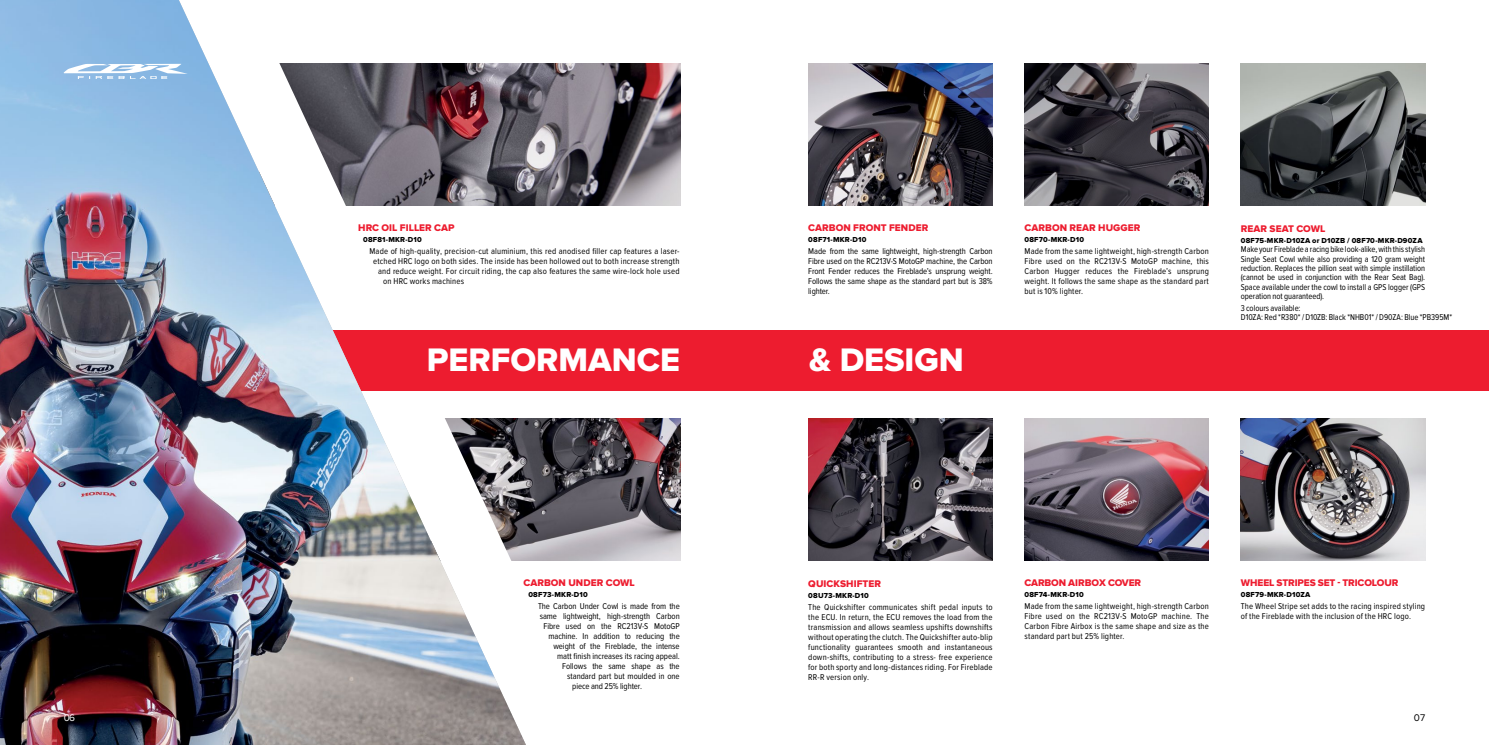
<style>
.page{position:relative;width:1489px;height:745px;background:#fff}
.page>*{position:absolute;margin:0;border:0;box-sizing:border-box;transform-origin:0 0}
.t1{font:800 33.75px "Proxima Nova";color:#fff}
.t2{font:800 10px "Proxima Nova";letter-spacing:.005em;color:#ed1c2f}
.t3{font:800 10px "Proxima Nova";letter-spacing:-.015em;color:#ed1c2f}
.t4{font:10px "Proxima Nova";color:#fff}
.t5{font:10px "Proxima Nova";color:#000}
.t6{font:condensed 8.75px/10px "Proxima Nova";letter-spacing:.015em;color:#000;text-align:justify}
.t7{font:condensed 8.75px/9.4px "Proxima Nova";letter-spacing:-.005em;color:#000}
.t8{font:800 7.5px "Proxima Nova";letter-spacing:.025em;color:#000}
</style>
<div class="page">
<img style="left:597px;top:418px;width:83px;height:142px">
<img style="left:1024px;top:418px;width:184px;height:142px">
<img style="left:597px;top:64px;width:83px;height:142px">
<img style="left:808px;top:64px;width:184px;height:142px">
<img style="left:1024px;top:64px;width:184px;height:142px">
<img style="left:808px;top:418px;width:184px;height:142px">
<img style="left:1240px;top:418px;width:184px;height:142px">
<img style="left:1240px;top:64px;width:184px;height:142px">
<svg style="left:526px;top:63px;width:71px;height:498px"></svg>
<div style="left:279px;top:330px;width:1209px;height:60px;background:#ed1c2f"></div>
<img style="left:0;top:0;width:526px;height:744px">
<svg style="left:64px;top:64px;width:124px;height:15px"></svg>
<p class="t2" style="left:358px;top:222px;width:98px">HRC OIL FILLER CAP</p>
<p class="t8" style="left:363px;top:235px;width:60px">08F81-MKR-D10</p>
<p class="t6" style="left:369px;top:246px;width:311px">Made of high-quality, precision-cut aluminium, this red anodised filler cap features a laser-</p>
<p class="t6" style="left:373px;top:256px;width:308px">etched HRC logo on both sides. The inside has been hollowed out to both increase strength</p>
<p class="t6" style="left:378px;top:266px;width:303px">and reduce weight. For circuit riding, the cap also features the same wire-lock hole used</p>
<p class="t6" style="left:383px;top:276px;width:82px">on HRC works machines</p>
<p class="t2" style="left:808px;top:222px;width:122px">CARBON FRONT FENDER</p>
<p class="t8" style="left:808px;top:235px;width:60px">08F71-MKR-D10</p>
<p class="t6" style="left:808px;top:246px;width:186px">Made from the same lightweight, high-strength Carbon Fibre used on the RC213V-S MotoGP machine, the Carbon Front Fender reduces the Fireblade’s unsprung weight.<br>Follows the same shape as the standard part but is 38% lighter.</p>
<h1 class="t1" style="left:427px;top:340px;width:255px">PERFORMANCE</h1>
<h1 class="t1" style="left:809px;top:340px;width:156px">&amp; DESIGN</h1>
<p class="t2" style="left:1024px;top:222px;width:117px">CARBON REAR HUGGER</p>
<p class="t8" style="left:1024px;top:235px;width:61px">08F70-MKR-D10</p>
<p class="t6" style="left:1024px;top:246px;width:186px">Made from the same lightweight, high-strength Carbon Fibre used on the RC213V-S MotoGP machine, this Carbon Hugger reduces the Fireblade’s unsprung weight. It follows the same shape as the standard part but is 10% lighter.</p>
<p class="t2" style="left:1240px;top:223px;width:86px">REAR SEAT COWL</p>
<p class="t8" style="left:1240px;top:236px;width:183px">08F75-MKR-D10ZA or D10ZB / 08F70-MKR-D90ZA</p>
<p class="t6" style="left:1240px;top:245px;width:186px;line-height:9.4px">Make your Fireblade a racing bike look-alike, with this stylish Single Seat Cowl while also providing a 120 gram weight reduction. Replaces the pillion seat with simple instillation (cannot be used in conjunction with the Rear Seat Bag).<br>Space available under the cowl to install a GPS logger (GPS operation not guaranteed).</p>
<p class="t7" style="left:1240px;top:303px;width:213px">3 colours available:<br>D10ZA: Red *R380* / D10ZB: Black *NHB01* / D90ZA: Blue *PB395M*</p>
<p class="t2" style="left:523px;top:576px;width:113px">CARBON UNDER COWL</p>
<p class="t8" style="left:528px;top:589px;width:61px">08F73-MKR-D10</p>
<p class="t7" style="left:538px;top:601px;width:143px">The Carbon Under Cowl is made from the</p>
<p class="t7" style="left:539px;top:611px;width:142px">same lightweight, high-strength Carbon</p>
<p class="t7" style="left:543px;top:621px;width:138px">Fibre used on the RC213V-S MotoGP</p>
<p class="t7" style="left:548px;top:631px;width:133px">machine. In addition to reducing the</p>
<p class="t7" style="left:553px;top:641px;width:128px">weight of the Fireblade, the intense</p>
<p class="t7" style="left:557px;top:651px;width:124px">matt finish increases its racing appeal.</p>
<p class="t7" style="left:562px;top:661px;width:119px">Follows the same shape as the</p>
<p class="t7" style="left:567px;top:671px;width:114px">standard part but moulded in one</p>
<p class="t7" style="left:572px;top:681px;width:71px">piece and 25% lighter.</p>
<p class="t2" style="left:808px;top:577px;width:74px">QUICKSHIFTER</p>
<p class="t8" style="left:808px;top:590px;width:62px">08U73-MKR-D10</p>
<p class="t6" style="left:808px;top:602px;width:186px">The Quickshifter communicates shift pedal inputs to the ECU. In return, the ECU removes the load from the transmission and allows seamless upshifts downshifts without operating the clutch. The Quickshifter auto-blip functionality guarantees smooth and instantaneous down-shifts, contributing to a stress- free experience for both sporty and long-distances riding. For Fireblade RR-R version only.</p>
<p class="t3" style="left:1024px;top:576px;width:118px">CARBON AIRBOX COVER</p>
<p class="t8" style="left:1024px;top:589px;width:61px">08F74-MKR-D10</p>
<p class="t6" style="left:1024px;top:601px;width:186px">Made from the same lightweight, high-strength Carbon Fibre used on the RC213V-S MotoGP machine. The Carbon Fibre Airbox is the same shape and size as the standard part but 25% lighter.</p>
<p class="t2" style="left:1240px;top:576px;width:159px">WHEEL STRIPES SET - TRICOLOUR</p>
<p class="t8" style="left:1240px;top:589px;width:71px">08F79-MKR-D10ZA</p>
<p class="t6" style="left:1240px;top:601px;width:186px">The Wheel Stripe set adds to the racing inspired styling of the Fireblade with the inclusion of the HRC logo.</p>
<p class="t4" style="left:64px;top:711px;width:13px">06</p>
<p class="t5" style="left:1413px;top:711px;width:13px">07</p>
</div>
